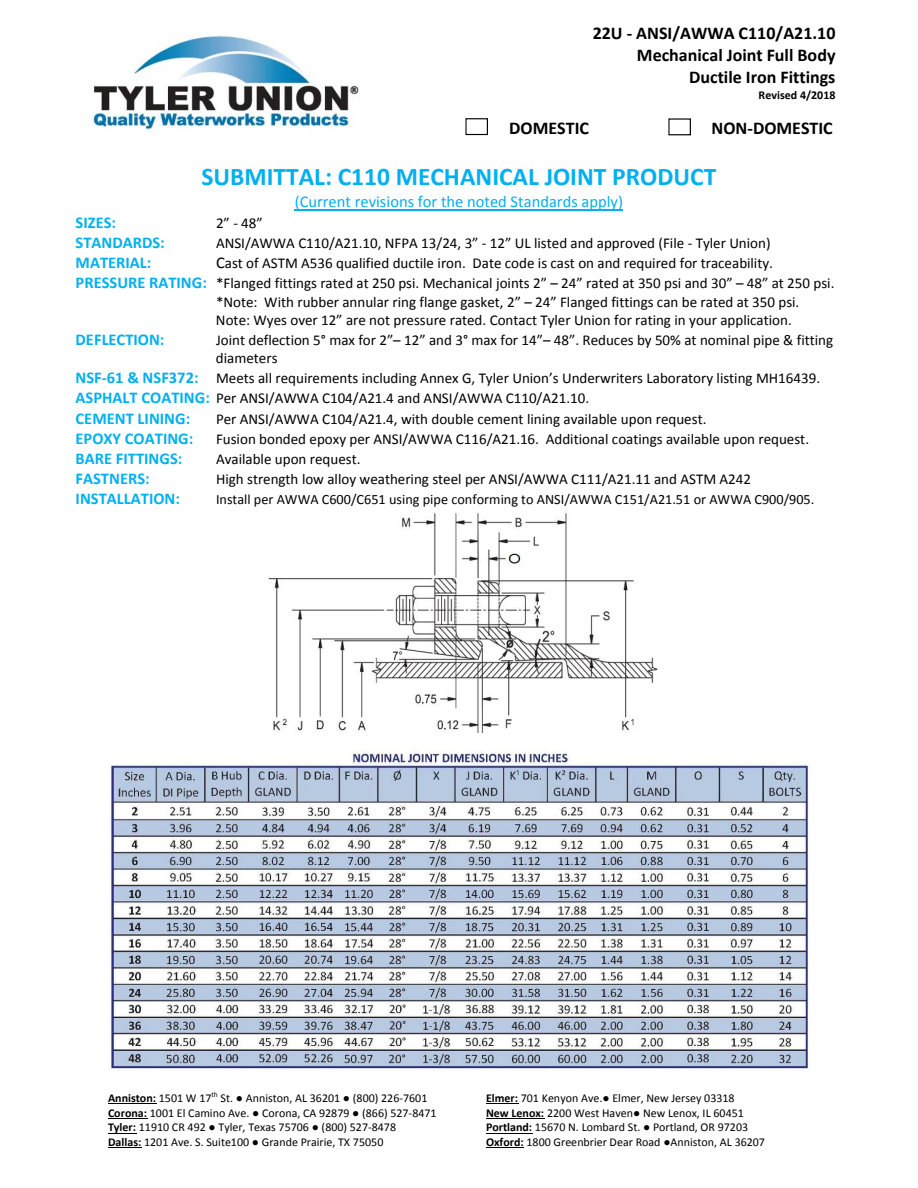
<style>
.page{position:relative;width:918px;height:1188px;background:#fff}
.page>*{position:absolute;margin:0;border:0;box-sizing:border-box;transform-origin:0 0}
.t1{font:700 25.5px "Calibri";color:#00b0f0}
.t2{font:700 18px/21.9px "Calibri";color:#000;text-align:right}
.t3{font:700 16.5px "Calibri";color:#00b0f0}
.t4{font:16.5px "Calibri";color:#00b0f0}
.t5{font:15px/20.1px "Calibri";color:#000}
.t6{font:14.25px "Calibri";color:#000}
.t7{font:12px "Calibri";color:#000}
.t8{font:700 12px "Calibri";color:#000}
.s1{font-size:16.5px}
.s2{font-weight:700;font-size:16.5px;color:#00b0f0}
.s3{font-weight:700}
</style>
<div class="page">
<hr style="left:108px;top:1103px;width:48px;height:1px;background:#000">
<hr style="left:486px;top:1103px;width:32px;height:1px;background:#000">
<hr style="left:108px;top:1118px;width:39px;height:1px;background:#000">
<hr style="left:486px;top:1118px;width:58px;height:1px;background:#000">
<svg style="left:108px;top:1133px;width:28px;height:1px"></svg>
<hr style="left:486px;top:1133px;width:46px;height:1px;background:#000">
<hr style="left:108px;top:1147px;width:33px;height:1px;background:#000">
<hr style="left:486px;top:1147px;width:38px;height:1px;background:#000">
<img style="left:92px;top:35px;width:267px;height:95px">
<svg style="left:465px;top:118px;width:23px;height:17px"></svg>
<svg style="left:668px;top:118px;width:23px;height:17px"></svg>
<hr style="left:295px;top:209px;width:328px;height:1px;background:#00b0f0">
<img style="left:268px;top:513px;width:390px;height:219px">
<img style="left:108px;top:749px;width:701px;height:322px">
<p class="t2" style="left:593px;top:23px;width:244px">22U ‐ ANSI/AWWA C110/A21.10<br>Mechanical Joint Full Body<br>Ductile Iron Fittings</p>
<p class="t8" style="left:759px;top:90px;width:78px">Revised 4/2018</p>
<p class="t2" style="left:509px;top:118px;width:81px">DOMESTIC</p>
<p class="t2" style="left:712px;top:118px;width:123px">NON‐DOMESTIC</p>
<h1 class="t1" style="left:202px;top:166px;width:516px">SUBMITTAL: C110 MECHANICAL JOINT PRODUCT</h1>
<p class="t4" style="left:295px;top:195px;width:330px">(Current revisions for the noted Standards apply)</p>
<p class="t3" style="left:76px;top:215px;width:42px">SIZES:</p>
<p class="t5" style="left:216px;top:214px;width:48px">2” ‐ 48”</p>
<p class="t3" style="left:76px;top:235px;width:91px">STANDARDS:</p>
<p class="t5" style="left:216px;top:234px;width:556px">ANSI/AWWA C110/A21.10, NFPA 13/24, 3” ‐ 12” UL listed and approved (File ‐ Tyler Union)</p>
<p class="t3" style="left:76px;top:255px;width:77px">MATERIAL:</p>
<p class="t5" style="left:76px;top:254px;width:760px;text-indent:140px"><span class="s1">C</span>ast of ASTM A536 qualified ductile iron. Date code is cast on and required for traceability.<br><span class="s2">PRESSURE RATING:</span> *Flanged fittings rated at 250 psi. Mechanical joints 2” – 24” rated at 350 psi and 30” – 48” at 250 psi.</p>
<p class="t5" style="left:216px;top:294px;width:585px;line-height:18.3px">*Note: With rubber annular ring flange gasket, 2” – 24” Flanged fittings can be rated at 350 psi.<br>Note: Wyes over 12” are not pressure rated. Contact Tyler Union for rating in your application.</p>
<p class="t3" style="left:76px;top:332px;width:90px">DEFLECTION:</p>
<p class="t5" style="left:216px;top:331px;width:619px">Joint deflection 5° max for 2”– 12” and 3° max for 14”– 48”. Reduces by 50% at nominal pipe &amp; fitting</p>
<p class="t5" style="left:216px;top:350px;width:63px">diameters</p>
<p class="t5" style="left:76px;top:369px;width:746px"><span class="s2">NSF‐61 &amp; NSF372:</span> Meets all requirements including Annex G, Tyler Union’s Underwriters Laboratory listing MH16439.</p>
<p class="t5" style="left:76px;top:390px;width:515px"><span class="s2">ASPHALT COATING:</span> Per ANSI/AWWA C104/A21.4 and ANSI/AWWA C110/A21.10.</p>
<p class="t3" style="left:76px;top:411px;width:116px">CEMENT LINING:</p>
<p class="t5" style="left:216px;top:410px;width:492px">Per ANSI/AWWA C104/A21.4, with double cement lining available upon request.</p>
<p class="t3" style="left:76px;top:431px;width:119px">EPOXY COATING:</p>
<p class="t5" style="left:216px;top:430px;width:595px">Fusion bonded epoxy per ANSI/AWWA C116/A21.16. Additional coatings available upon request.</p>
<p class="t3" style="left:76px;top:451px;width:108px">BARE FITTINGS:</p>
<p class="t5" style="left:216px;top:450px;width:146px">Available upon request.</p>
<p class="t3" style="left:76px;top:472px;width:76px">FASTNERS:</p>
<p class="t5" style="left:216px;top:470px;width:537px">High strength low alloy weathering steel per ANSI/AWWA C111/A21.11 and ASTM A242</p>
<p class="t3" style="left:76px;top:492px;width:106px">INSTALLATION:</p>
<p class="t6" style="left:216px;top:493px;width:600px">Install per AWWA C600/C651 using pipe conforming to ANSI/AWWA C151/A21.51 or AWWA C900/905.</p>
<p class="t7" style="left:108px;top:1093px;width:321px"><span class="s3">Anniston:</span> 1501 W 17<sup>th</sup> St. ● Anniston, AL 36201 ● (800) 226‐7601</p>
<p class="t7" style="left:486px;top:1093px;width:250px"><span class="s3">Elmer:</span> 701 Kenyon Ave.● Elmer, New Jersey 03318</p>
<p class="t7" style="left:108px;top:1108px;width:330px"><span class="s3">Corona:</span> 1001 El Camino Ave. ● Corona, CA 92879 ● (866) 527‐8471</p>
<p class="t7" style="left:486px;top:1108px;width:259px"><span class="s3">New Lenox:</span> 2200 West Haven● New Lenox, IL 60451</p>
<p class="t7" style="left:108px;top:1122px;width:290px"><span class="s3">Tyler:</span> 11910 CR 492 ● Tyler, Texas 75706 ● (800) 527‐8478</p>
<p class="t7" style="left:486px;top:1122px;width:264px"><span class="s3">Portland:</span> 15670 N. Lombard St. ● Portland, OR 97203</p>
<p class="t7" style="left:108px;top:1137px;width:277px"><span class="s3">Dallas:</span> 1201 Ave. S. Suite100 ● Grande Prairie, TX 75050</p>
<p class="t7" style="left:486px;top:1137px;width:281px"><span class="s3">Oxford:</span> 1800 Greenbrier Dear Road ●Anniston, AL 36207</p>
</div>
